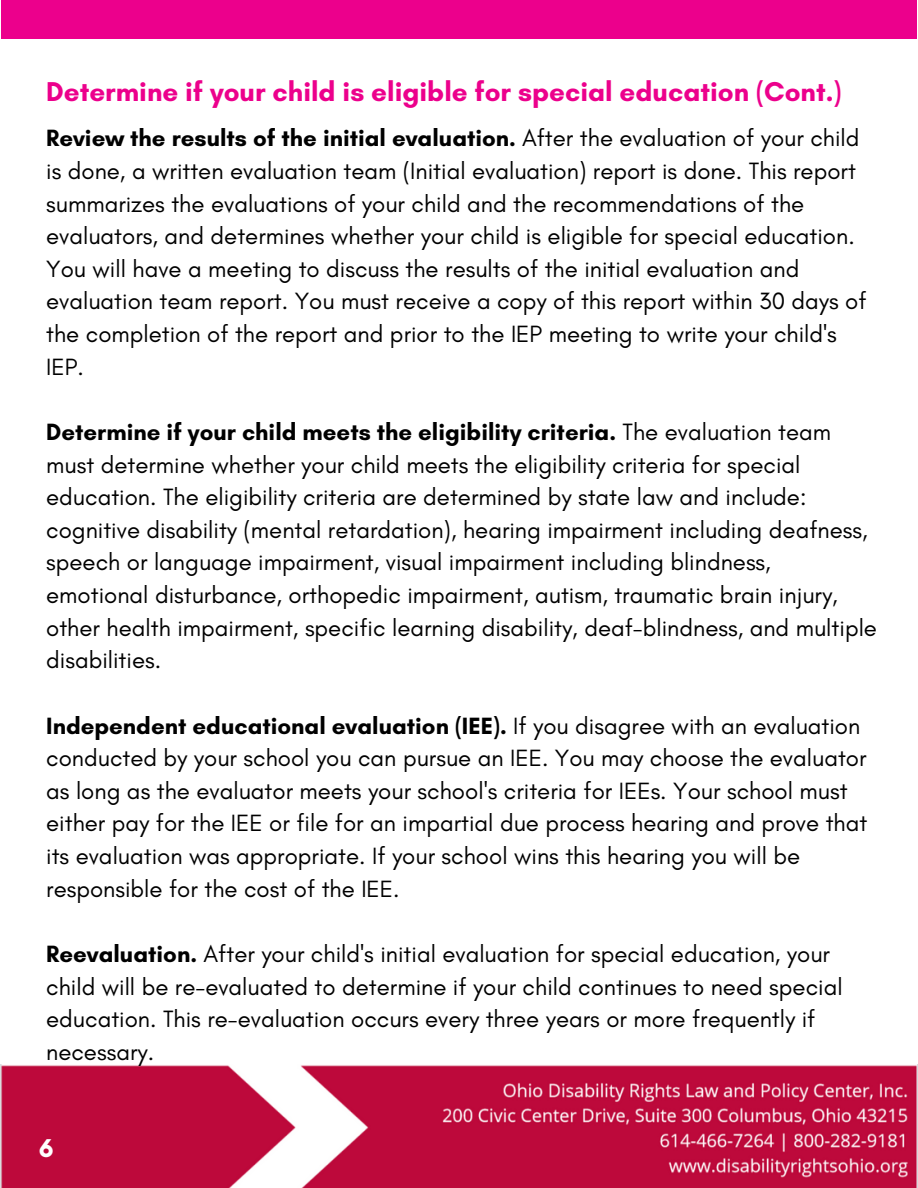
<style>
.page{position:relative;width:918px;height:1188px;background:#fff}
.page>*{position:absolute;margin:0;border:0;box-sizing:border-box;transform-origin:0 0}
.t1{font:700 27.75px "Glacial Indifference";color:#ec008c}
.t2{font:700 26.25px "Glacial Indifference";color:#fff}
.t3{font:24px/32.7px "Glacial Indifference";color:#000}
.s1{font-weight:700}
</style>
<div class="page">
<div style="left:1px;top:0;width:916px;height:39px;background:#ec008c"></div>
<img style="left:0;top:1065px;width:918px;height:123px">
<p class="t1" style="left:46px;top:74px;width:797px">Determine if your child is eligible for special education (Cont.)</p>
<p class="t3" style="left:46px;top:122px;width:822px"><span class="s1">Review the results of the initial evaluation.</span> After the evaluation of your child is done, a written evaluation team (Initial evaluation) report is done. This report summarizes the evaluations of your child and the recommendations of the evaluators, and determines whether your child is eligible for special education.<br>You will have a meeting to discuss the results of the initial evaluation and evaluation team report. You must receive a copy of this report within 30 days of the completion of the report and prior to the IEP meeting to write your child's IEP.</p>
<p class="t3" style="left:46px;top:415px;width:832px"><span class="s1">Determine if your child meets the eligibility criteria.</span> The evaluation team must determine whether your child meets the eligibility criteria for special education. The eligibility criteria are determined by state law and include: cognitive disability (mental retardation), hearing impairment including deafness, speech or language impairment, visual impairment including blindness, emotional disturbance, orthopedic impairment, autism, traumatic brain injury, other health impairment, specific learning disability, deaf-blindness, and multiple disabilities.</p>
<p class="t3" style="left:46px;top:709px;width:823px"><span class="s1">Independent educational evaluation (IEE).</span> If you disagree with an evaluation conducted by your school you can pursue an IEE. You may choose the evaluator as long as the evaluator meets your school's criteria for IEEs. Your school must either pay for the IEE or file for an impartial due process hearing and prove that its evaluation was appropriate. If your school wins this hearing you will be responsible for the cost of the IEE.</p>
<p class="t3" style="left:46px;top:937px;width:798px"><span class="s1">Reevaluation.</span> After your child's initial evaluation for special education, your child will be re-evaluated to determine if your child continues to need special education. This re-evaluation occurs every three years or more frequently if necessary.</p>
<p class="t2" style="left:39px;top:1132px;width:16px">6</p>
</div>
